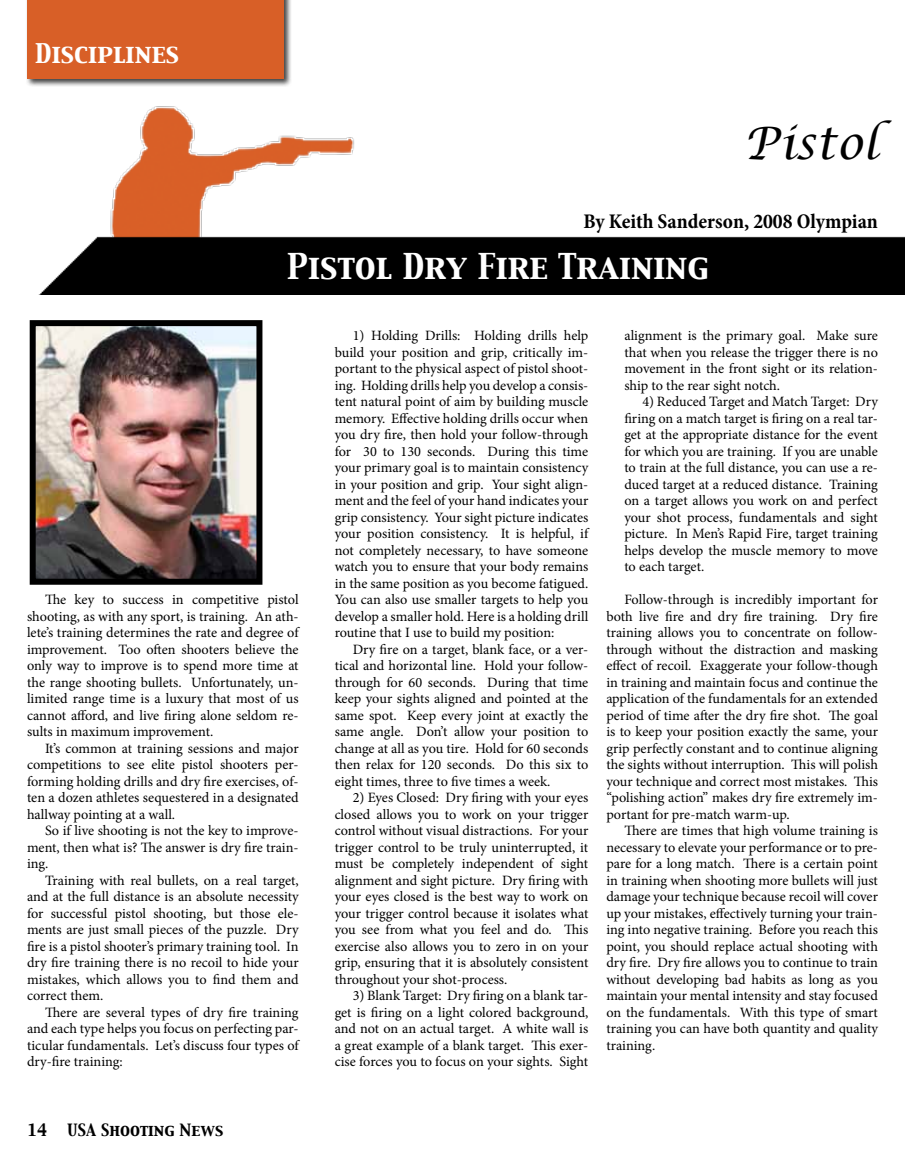
<style>
.page{position:relative;width:905px;height:1175px;background:#fff}
.page>*{position:absolute;margin:0;border:0;box-sizing:border-box;transform-origin:0 0}
.t1{font:italic 45px "Lucida Calligraphy";color:#000}
.t2{font:31.5px "Capitals";color:#fff}
.t3{font:24px "Capitals";color:#fff}
.t4{font:700 condensed 21px "Minion Pro";color:#000}
.t5{font:15px "Capitals";color:#000}
.t6{font:14.25px/16.5px "Minion Pro";letter-spacing:-.005em;color:#000;text-align:justify}
</style>
<div class="page">
<div style="left:25px;top:0;width:267px;height:87px;background:#000;opacity:.75"></div>
<div style="left:27px;top:0;width:257px;height:79px;background:#d85f27"></div>
<img style="left:40px;top:106px;width:864px;height:188px">
<img style="left:37px;top:327px;width:218px;height:250px">
<div style="left:30px;top:320px;width:232px;height:264px;border:6px solid #000"></div>
<h3 class="t3" style="left:35px;top:37px;width:145px">Disciplines</h3>
<h1 class="t1" style="left:744px;top:115px;width:135px">Pistol</h1>
<h3 class="t4" style="left:583px;top:207px;width:296px">By Keith Sanderson, 2008 Olympian</h3>
<h2 class="t2" style="left:287px;top:245px;width:423px">Pistol Dry Fire Training</h2>
<p class="t6" style="left:27px;top:591px;width:273px;text-indent:18px">The key to success in competitive pistol shooting, as with any sport, is training. An ath&shy;lete’s training determines the rate and degree of improvement. Too often shooters believe the only way to improve is to spend more time at the range shooting bullets. Unfortunately, un&shy;limited range time is a luxury that most of us cannot afford, and live firing alone seldom re&shy;sults in maximum improvement.</p>
<p class="t6" style="left:27px;top:740px;width:273px;text-indent:18px">It’s common at training sessions and major competitions to see elite pistol shooters per&shy;forming holding drills and dry fire exercises, of&shy;ten a dozen athletes sequestered in a designated hallway pointing at a wall.</p>
<p class="t6" style="left:27px;top:822px;width:273px;text-indent:18px">So if live shooting is not the key to improve&shy;ment, then what is? The answer is dry fire train&shy;ing.</p>
<p class="t6" style="left:27px;top:872px;width:273px;text-indent:18px">Training with real bullets, on a real target, and at the full distance is an absolute necessity for successful pistol shooting, but those ele&shy;ments are just small pieces of the puzzle. Dry fire is a pistol shooter’s primary training tool. In dry fire training there is no recoil to hide your mistakes, which allows you to find them and correct them.</p>
<p class="t6" style="left:27px;top:1004px;width:273px;text-indent:18px">There are several types of dry fire training and each type helps you focus on perfecting par&shy;ticular fundamentals. Let’s discuss four types of dry-fire training:</p>
<p class="t5" style="left:27px;top:1119px;width:22px">14</p>
<p class="t5" style="left:67px;top:1119px;width:158px">USA Shooting News</p>
<p class="t6" style="left:335px;top:327px;width:255px;text-indent:18px">1) Holding Drills: Holding drills help build your position and grip, critically im&shy;portant to the physical aspect of pistol shoot&shy;ing. Holding drills help you develop a consis&shy;tent natural point of aim by building muscle memory. Effective holding drills occur when you dry fire, then hold your follow-through for 30 to 130 seconds. During this time your primary goal is to maintain consistency in your position and grip. Your sight align&shy;ment and the feel of your hand indicates your grip consistency. Your sight picture indicates your position consistency. It is helpful, if not completely necessary, to have someone watch you to ensure that your body remains in the same position as you become fatigued.<br>You can also use smaller targets to help you develop a smaller hold. Here is a holding drill routine that I use to build my position:</p>
<p class="t6" style="left:335px;top:641px;width:255px;text-indent:18px">Dry fire on a target, blank face, or a ver&shy;tical and horizontal line. Hold your follow&shy;through for 60 seconds. During that time keep your sights aligned and pointed at the same spot. Keep every joint at exactly the same angle. Don’t allow your position to change at all as you tire. Hold for 60 seconds then relax for 120 seconds. Do this six to eight times, three to five times a week.</p>
<p class="t6" style="left:335px;top:789px;width:255px;text-indent:18px">2) Eyes Closed: Dry firing with your eyes closed allows you to work on your trigger control without visual distractions. For your trigger control to be truly uninterrupted, it must be completely independent of sight alignment and sight picture. Dry firing with your eyes closed is the best way to work on your trigger control because it isolates what you see from what you feel and do. This exercise also allows you to zero in on your grip, ensuring that it is absolutely consistent throughout your shot-process.</p>
<p class="t6" style="left:335px;top:987px;width:255px;text-indent:18px">3) Blank Target: Dry firing on a blank tar&shy;get is firing on a light colored background, and not on an actual target. A white wall is a great example of a blank target. This exer&shy;cise forces you to focus on your sights. Sight</p>
<p class="t6" style="left:624px;top:327px;width:255px">alignment is the primary goal. Make sure that when you release the trigger there is no movement in the front sight or its relation&shy;ship to the rear sight notch.</p>
<p class="t6" style="left:624px;top:393px;width:255px;text-indent:18px">4) Reduced Target and Match Target: Dry firing on a match target is firing on a real tar&shy;get at the appropriate distance for the event for which you are training. If you are unable to train at the full distance, you can use a re&shy;duced target at a reduced distance. Training on a target allows you work on and perfect your shot process, fundamentals and sight picture. In Men’s Rapid Fire, target training helps develop the muscle memory to move to each target.</p>
<p class="t6" style="left:606px;top:591px;width:273px;text-indent:18px">Follow-through is incredibly important for both live fire and dry fire training. Dry fire training allows you to concentrate on follow&shy;through without the distraction and masking effect of recoil. Exaggerate your follow-though in training and maintain focus and continue the application of the fundamentals for an extended period of time after the dry fire shot. The goal is to keep your position exactly the same, your grip perfectly constant and to continue aligning the sights without interruption. This will polish your technique and correct most mistakes. This “polishing action” makes dry fire extremely im&shy;portant for pre-match warm-up.</p>
<p class="t6" style="left:606px;top:822px;width:273px;text-indent:18px">There are times that high volume training is necessary to elevate your performance or to pre&shy;pare for a long match. There is a certain point in training when shooting more bullets will just damage your technique because recoil will cover up your mistakes, effectively turning your train&shy;ing into negative training. Before you reach this point, you should replace actual shooting with dry fire. Dry fire allows you to continue to train without developing bad habits as long as you maintain your mental intensity and stay focused on the fundamentals. With this type of smart training you can have both quantity and quality training.</p>
</div>
